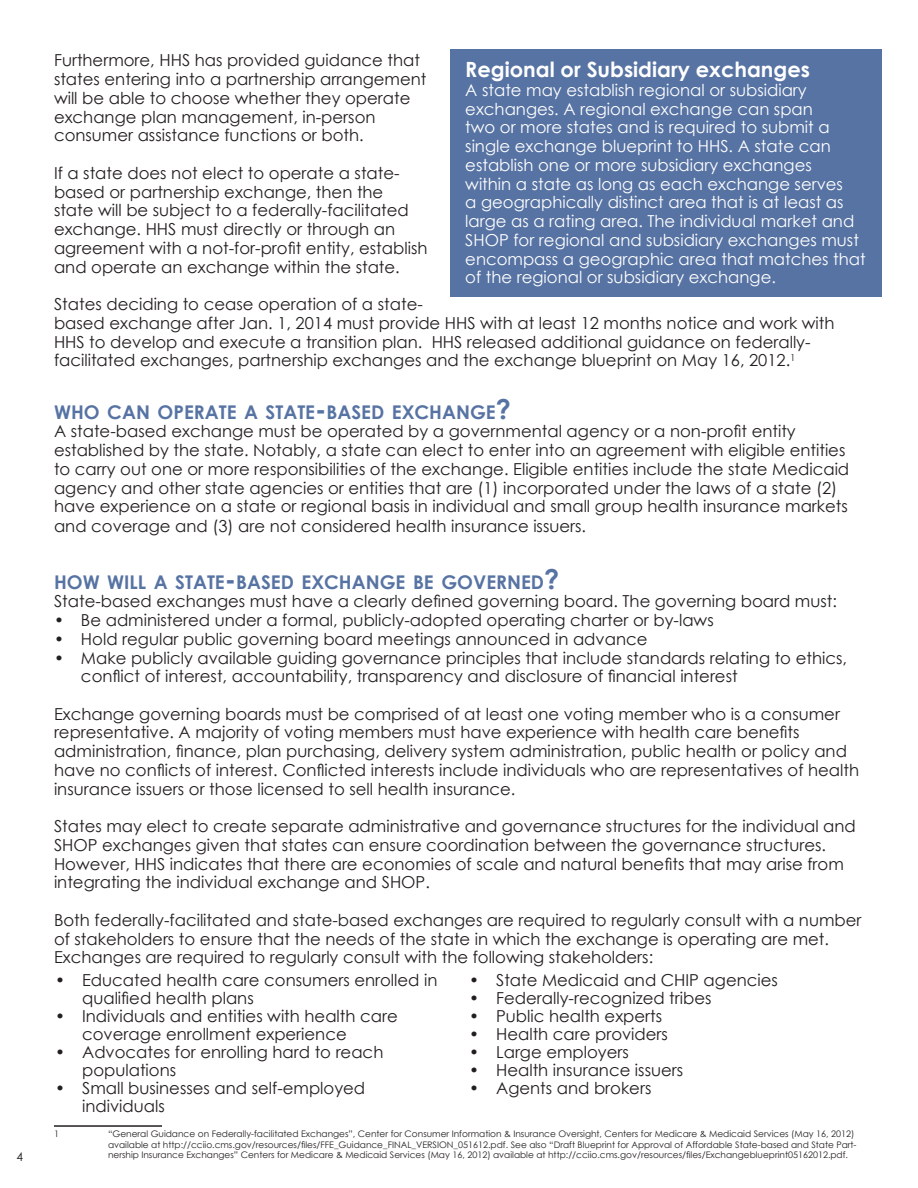
<style>
.page{position:relative;width:918px;height:1188px;background:#fff}
.page>*{position:absolute;margin:0;border:0;box-sizing:border-box;transform-origin:0 0}
.t1{font:700 21px "Century Gothic";color:#fff}
.t2{font:700 18.9px "Century Gothic";color:#5773a3}
.t3{font:16.5px/18.8px "Century Gothic";color:#231f20}
.t4{font:16.5px/18.8px "Century Gothic";color:#fff}
.t5{font:12px "Century Gothic";color:#231f20}
.t6{font:9px/10.8px "Century Gothic";color:#231f20}
.s1{font-size:27px}
</style>
<div class="page">
<hr style="left:54px;top:1125px;width:108px;height:2px;background:#231f20">
<div style="left:450px;top:50px;width:431px;height:247px;background:#5773a3"></div>
<p class="t5" style="left:16px;top:1148px;width:8px">4</p>
<p class="t3" style="left:54px;top:51px;width:374px">Furthermore, HHS has provided guidance that states entering into a partnership arrangement will be able to choose whether they operate exchange plan management, in-person consumer assistance functions or both.</p>
<p class="t3" style="left:54px;top:163px;width:375px">If a state does not elect to operate a state&shy;based or partnership exchange, then the<br>state will be subject to a federally-facilitated exchange. HHS must directly or through an agreement with a not-for-profit entity, establish and operate an exchange within the state.</p>
<p class="t3" style="left:54px;top:294px;width:782px">States deciding to cease operation of a state-<br>based exchange after Jan. 1, 2014 must provide HHS with at least 12 months notice and work with HHS to develop and execute a transition plan. HHS released additional guidance on federally&shy;facilitated exchanges, partnership exchanges and the exchange blueprint on May 16, 2012.<sup>1</sup></p>
<p class="t2" style="left:54px;top:397px;width:458px">WHO CAN OPERATE A STATE<span class="s1">-</span>BASED EXCHANGE<span class="s1">?</span></p>
<p class="t3" style="left:54px;top:422px;width:797px">A state-based exchange must be operated by a governmental agency or a non-profit entity established by the state. Notably, a state can elect to enter into an agreement with eligible entities to carry out one or more responsibilities of the exchange. Eligible entities include the state Medicaid agency and other state agencies or entities that are (1) incorporated under the laws of a state (2) have experience on a state or regional basis in individual and small group health insurance markets and coverage and (3) are not considered health insurance issuers.</p>
<p class="t2" style="left:54px;top:567px;width:507px">HOW WILL A STATE<span class="s1">-</span>BASED EXCHANGE BE GOVERNED<span class="s1">?</span></p>
<p class="t3" style="left:54px;top:592px;width:785px">State-based exchanges must have a clearly defined governing board. The governing board must:</p>
<p class="t3" style="left:54px;top:610px;width:661px">• Be administered under a formal, publicly-adopted operating charter or by-laws</p>
<p class="t3" style="left:54px;top:629px;width:595px">• Hold regular public governing board meetings announced in advance</p>
<p class="t3" style="left:81px;top:648px;width:768px;text-indent:-27px">• Make publicly available guiding governance principles that include standards relating to ethics, conflict of interest, accountability, transparency and disclosure of financial interest</p>
<p class="t3" style="left:54px;top:704px;width:807px">Exchange governing boards must be comprised of at least one voting member who is a consumer representative. A majority of voting members must have experience with health care benefits administration, finance, plan purchasing, delivery system administration, public health or policy and have no conflicts of interest. Conflicted interests include individuals who are representatives of health insurance issuers or those licensed to sell health insurance.</p>
<p class="t3" style="left:54px;top:817px;width:803px">States may elect to create separate administrative and governance structures for the individual and SHOP exchanges given that states can ensure coordination between the governance structures.<br>However, HHS indicates that there are economies of scale and natural benefits that may arise from integrating the individual exchange and SHOP.</p>
<p class="t3" style="left:54px;top:910px;width:809px">Both federally-facilitated and state-based exchanges are required to regularly consult with a number of stakeholders to ensure that the needs of the state in which the exchange is operating are met.<br>Exchanges are required to regularly consult with the following stakeholders:</p>
<p class="t1" style="left:465px;top:54px;width:346px">Regional or Subsidiary exchanges</p>
<p class="t4" style="left:465px;top:80px;width:402px">A state may establish regional or subsidiary exchanges. A regional exchange can span<br>two or more states and is required to submit a single exchange blueprint to HHS. A state can establish one or more subsidiary exchanges<br>within a state as long as each exchange serves<br>a geographically distinct area that is at least as large as a rating area. The individual market and SHOP for regional and subsidiary exchanges must encompass a geographic area that matches that of the regional or subsidiary exchange.</p>
<p class="t3" style="left:82px;top:970px;width:357px;line-height:18px;text-indent:-27px">• Educated health care consumers enrolled in qualified health plans</p>
<p class="t3" style="left:82px;top:1006px;width:317px;line-height:18px;text-indent:-27px">• Individuals and entities with health care coverage enrollment experience</p>
<p class="t3" style="left:82px;top:1042px;width:303px;line-height:18px;text-indent:-27px">• Advocates for enrolling hard to reach populations</p>
<p class="t3" style="left:82px;top:1078px;width:285px;line-height:18px;text-indent:-27px">• Small businesses and self-employed individuals</p>
<p class="t3" style="left:469px;top:970px;width:310px">• State Medicaid and CHIP agencies</p>
<p class="t3" style="left:469px;top:988px;width:244px">• Federally-recognized tribes</p>
<p class="t3" style="left:469px;top:1006px;width:195px">• Public health experts</p>
<p class="t3" style="left:469px;top:1024px;width:200px">• Health care providers</p>
<p class="t3" style="left:469px;top:1042px;width:161px">• Large employers</p>
<p class="t3" style="left:469px;top:1060px;width:216px">• Health insurance issuers</p>
<p class="t3" style="left:469px;top:1078px;width:184px">• Agents and brokers</p>
<p class="t6" style="left:54px;top:1128px;width:6px">1</p>
<p class="t6" style="left:108px;top:1128px;width:750px">“General Guidance on Federally-facilitated Exchanges”, Center for Consumer Information &amp; Insurance Oversight, Centers for Medicare &amp; Medicaid Services (May 16, 2012) available at http://cciio.cms.gov/resources/files/FFE_Guidance_FINAL_VERSION_051612.pdf. See also “Draft Blueprint for Approval of Affordable State-based and State Part&shy;nership Insurance Exchanges” Centers for Medicare &amp; Medicaid Services (May 16, 2012) available at http://cciio.cms.gov/resources/files/Exchangeblueprint05162012.pdf.</p>
</div>
